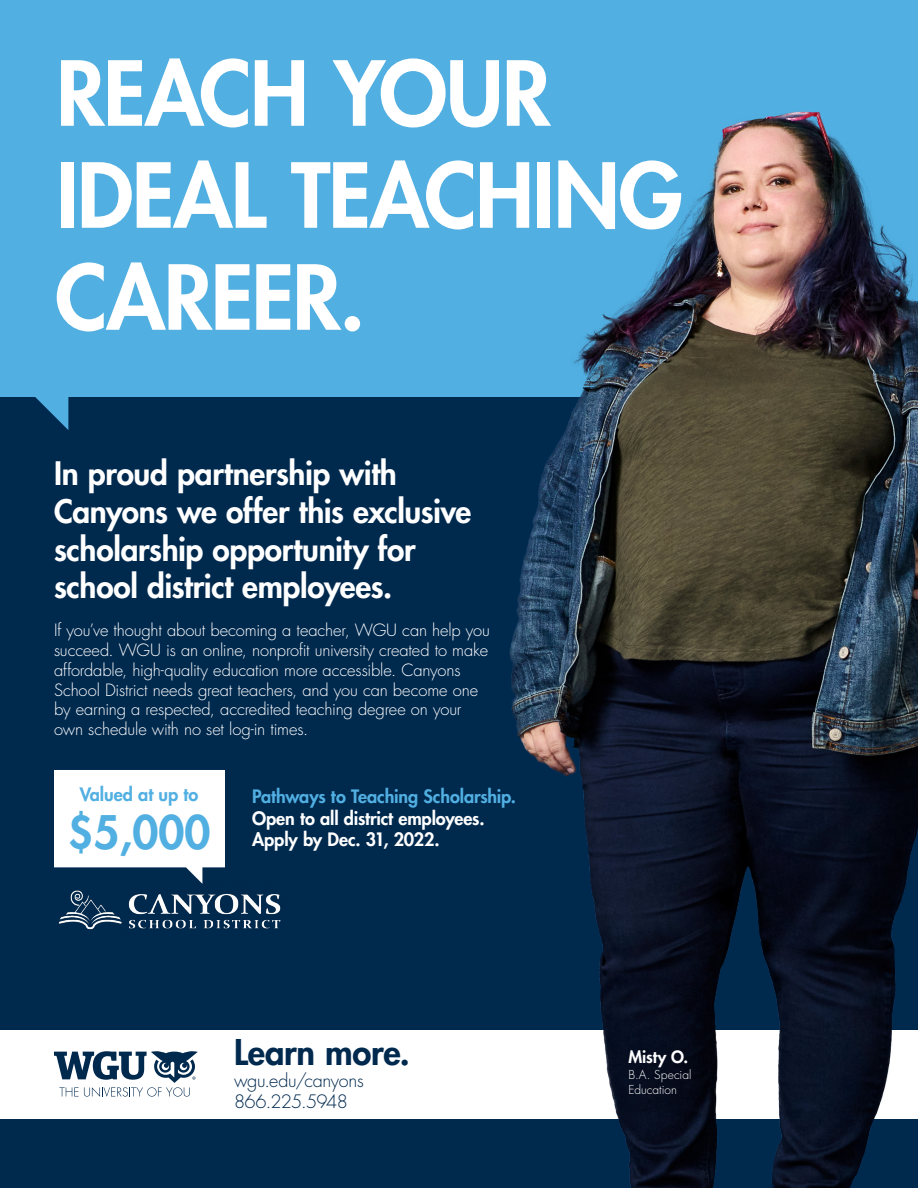
<style>
.page{position:relative;width:918px;height:1188px;background:#00294e}
.page>*{position:absolute;margin:0;border:0;box-sizing:border-box;transform-origin:0 0}
.Large_Header{font:800 87px/102px "Futura Std";letter-spacing:-.015em;color:#fff}
.t1{font:800 45px "Futura Std";color:#51afe2}
.CTA{font:800 34.5px "Futura Std";letter-spacing:-.01em;color:#00294e}
.Body_Header{font:800 31.5px/37.8px "Futura Std";letter-spacing:-.01em;color:#fff}
.Scholarship_Copy{font:800 18px "Futura Std";letter-spacing:-.01em;color:#fff}
.Scholarship_Copy-2{font:800 18px "Futura Std";letter-spacing:-.005em;color:#51afe2}
.URL_Phone{font:300 18px "Futura Std";letter-spacing:-.02em;color:#00294e}
.URL_Phone-2{font:300 18px "Futura Std";letter-spacing:-.04em;color:#00294e}
.Body_Copy_-_White{font:300 16.5px/19.8px "Futura Std";letter-spacing:-.01em;color:#fff}
.Body_Copy_-_White-2{font:800 16.5px "Futura Std";letter-spacing:-.005em;color:#fff}
.Body_Copy_-_White-3{font:300 12px "Futura Std";color:#fff}
</style>
<div class="page">
<div style="left:0;top:1030px;width:918px;height:88px;background:#fff"></div>
<div style="left:0;top:0;width:918px;height:396px;background:#51afe2"></div>
<svg style="left:34px;top:396px;width:34px;height:34px"></svg>
<svg style="left:54px;top:1051px;width:144px;height:46px"></svg>
<svg style="left:54px;top:770px;width:171px;height:105px;background:#edf0f3"></svg>
<img style="left:509px;top:111px;width:409px;height:1077px">
<img style="left:58px;top:875px;width:223px;height:55px">
<p class="Large_Header" style="left:56px;top:43px;width:496px">REACH YOUR</p>
<p class="Large_Header" style="left:55px;top:145px;width:629px">IDEAL TEACHING<br>CAREER.</p>
<p class="Body_Header" style="left:54px;top:454px;width:419px">In proud partnership with<br>Canyons we offer this exclusive scholarship opportunity for school district employees.</p>
<p class="Body_Copy_-_White" style="left:54px;top:621px;width:438px">If you’ve thought about becoming a teacher, WGU can help you succeed. WGU is an online, nonprofit university created to make affordable, high-quality education more accessible. Canyons School District needs great teachers, and you can become one by earning a respected, accredited teaching degree on your own schedule with no set log-in times.</p>
<p class="Scholarship_Copy-2" style="left:80px;top:783px;width:120px">Valued at up to</p>
<p class="t1" style="left:68px;top:804px;width:145px">$5,000</p>
<p class="Scholarship_Copy-2" style="left:252px;top:785px;width:266px">Pathways to Teaching Scholarship.</p>
<p class="Scholarship_Copy" style="left:252px;top:807px;width:234px">Open to all district employees.</p>
<p class="Scholarship_Copy" style="left:252px;top:828px;width:189px">Apply by Dec. 31, 2022.</p>
<p class="CTA" style="left:234px;top:1031px;width:177px">Learn more.</p>
<p class="URL_Phone" style="left:234px;top:1069px;width:131px">wgu.edu/canyons</p>
<p class="URL_Phone-2" style="left:234px;top:1091px;width:115px">866.225.5948</p>
<p class="Body_Copy_-_White-2" style="left:628px;top:1047px;width:61px">Misty O.</p>
<p class="Body_Copy_-_White-3" style="left:628px;top:1067px;width:65px">B.A. Special</p>
<p class="Body_Copy_-_White-3" style="left:628px;top:1082px;width:50px">Education</p>
</div>
